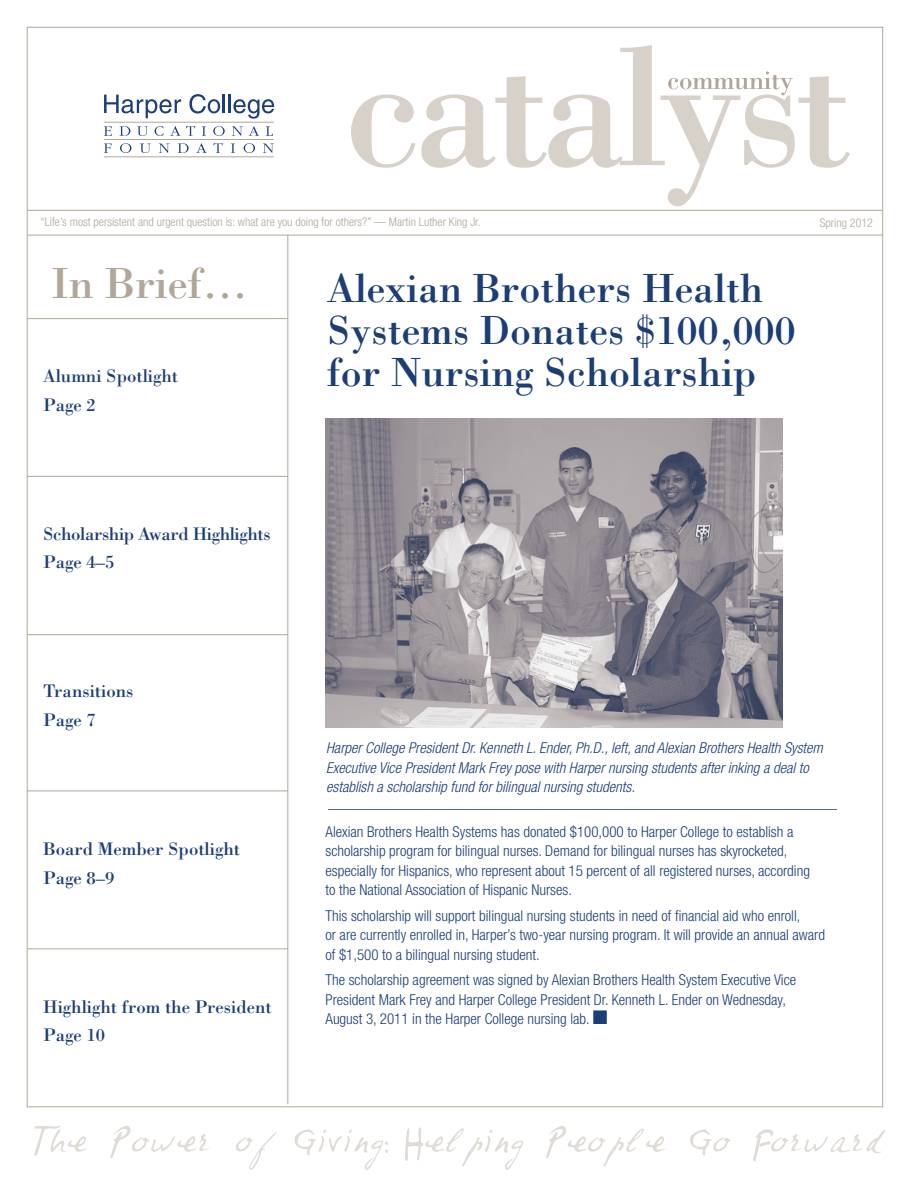
<style>
.page{position:relative;width:918px;height:1188px;background:#fff}
.page>*{position:absolute;margin:0;border:0;box-sizing:border-box;transform-origin:0 0}
.t1{font:45px "Bodoni";color:#b0a798}
.t2{font:42px/42px "Bodoni";color:#1b3e77}
.t3{font:18.75px/28.5px "Bodoni";color:#1b3e77}
.t4{font:18.75px/28.5px "Bodoni";letter-spacing:-.02em;color:#1b3e77}
.t5{font:300 condensed 15px/19.5px "Helvetica Neue LT Std";color:#1b3e77}
.t6{font:italic 300 condensed 15px/19.5px "Helvetica Neue LT Std";color:#1b3e77}
.t7{font:300 condensed 12px "Helvetica Neue LT Std";color:#b0a798}
</style>
<div class="page">
<svg style="left:351px;top:94px;width:64px;height:74px"></svg>
<svg style="left:421px;top:45px;width:429px;height:161px"></svg>
<hr style="left:104px;top:139px;width:170px;height:1px;background:#b0a798">
<hr style="left:104px;top:156px;width:170px;height:1px;background:#b0a798">
<hr style="left:104px;top:122px;width:170px;height:1px;background:#b0a798">
<svg style="left:104px;top:95px;width:77px;height:23px"></svg>
<svg style="left:189px;top:94px;width:36px;height:20px"></svg>
<hr style="left:228px;top:95px;width:3px;height:18px;background:#1b3e77">
<svg style="left:233px;top:99px;width:41px;height:20px"></svg>
<svg style="left:104px;top:126px;width:8px;height:10px"></svg>
<svg style="left:119px;top:126px;width:11px;height:10px"></svg>
<svg style="left:137px;top:126px;width:11px;height:10px"></svg>
<svg style="left:155px;top:126px;width:9px;height:10px"></svg>
<svg style="left:170px;top:126px;width:25px;height:10px"></svg>
<svg style="left:202px;top:126px;width:4px;height:10px"></svg>
<svg style="left:213px;top:126px;width:12px;height:10px"></svg>
<svg style="left:232px;top:126px;width:11px;height:10px"></svg>
<svg style="left:249px;top:126px;width:10px;height:10px"></svg>
<svg style="left:266px;top:126px;width:7px;height:10px"></svg>
<svg style="left:104px;top:143px;width:8px;height:10px"></svg>
<svg style="left:120px;top:143px;width:11px;height:10px"></svg>
<svg style="left:140px;top:143px;width:11px;height:10px"></svg>
<svg style="left:159px;top:143px;width:11px;height:10px"></svg>
<svg style="left:178px;top:143px;width:11px;height:10px"></svg>
<svg style="left:196px;top:143px;width:11px;height:10px"></svg>
<svg style="left:213px;top:143px;width:10px;height:10px"></svg>
<svg style="left:231px;top:143px;width:4px;height:10px"></svg>
<svg style="left:244px;top:143px;width:11px;height:10px"></svg>
<svg style="left:263px;top:143px;width:11px;height:10px"></svg>
<hr style="left:27px;top:210px;width:856px;height:1px;background:#b0a798">
<hr style="left:27px;top:235px;width:856px;height:1px;background:#b0a798">
<svg style="left:405px;top:1127px;width:118px;height:43px"></svg>
<svg style="left:546px;top:1126px;width:119px;height:41px"></svg>
<svg style="left:690px;top:1129px;width:41px;height:27px"></svg>
<svg style="left:753px;top:1129px;width:132px;height:33px"></svg>
<svg style="left:34px;top:1126px;width:53px;height:30px"></svg>
<svg style="left:110px;top:1126px;width:99px;height:32px"></svg>
<svg style="left:235px;top:1132px;width:42px;height:38px"></svg>
<svg style="left:294px;top:1129px;width:94px;height:41px"></svg>
<hr style="left:288px;top:235px;width:1px;height:869px;background:#b0a798">
<hr style="left:27px;top:318px;width:261px;height:1px;background:#b0a798">
<hr style="left:329px;top:810px;width:508px;height:1px;background:#546294">
<hr style="left:27px;top:476px;width:261px;height:1px;background:#b0a798">
<hr style="left:27px;top:634px;width:261px;height:1px;background:#b0a798">
<hr style="left:27px;top:791px;width:261px;height:1px;background:#b0a798">
<hr style="left:27px;top:949px;width:261px;height:1px;background:#b0a798">
<img style="left:326px;top:418px;width:457px;height:309px">
<p class="t7" style="left:40px;top:217px;width:442px">“Life’s most persistent and urgent question is: what are you doing for others?” — Martin Luther King Jr.</p>
<p class="t7" style="left:820px;top:218px;width:55px">Spring 2012</p>
<h1 class="t1" style="left:51px;top:267px;width:198px">In Brief...</h1>
<h2 class="t2" style="left:327px;top:271px;width:470px">Alexian Brothers Health<br>Systems Donates $100,000 for Nursing Scholarship</h2>
<p class="t3" style="left:43px;top:364px;width:136px">Alumni Spotlight<br>Page 2</p>
<p class="t4" style="left:43px;top:521px;width:229px">Scholarship Award Highlights<br>Page 4–5</p>
<p class="t3" style="left:43px;top:679px;width:92px">Transitions<br>Page 7</p>
<p class="t3" style="left:43px;top:837px;width:198px">Board Member Spotlight<br>Page 8–9</p>
<p class="t3" style="left:43px;top:994px;width:230px">Highlight from the President<br>Page 10</p>
<p class="t6" style="left:326px;top:739px;width:498px">Harper College President Dr. Kenneth L. Ender, Ph.D., left, and Alexian Brothers Health System<br>Executive Vice President Mark Frey pose with Harper nursing students after inking a deal to establish a scholarship fund for bilingual nursing students.</p>
<p class="t5" style="left:326px;top:823px;width:486px">Alexian Brothers Health Systems has donated $100,000 to Harper College to establish a scholarship program for bilingual nurses. Demand for bilingual nurses has skyrocketed, especially for Hispanics, who represent about 15 percent of all registered nurses, according to the National Association of Hispanic Nurses.</p>
<p class="t5" style="left:326px;top:907px;width:501px">This scholarship will support bilingual nursing students in need of financial aid who enroll,<br>or are currently enrolled in, Harper’s two-year nursing program. It will provide an annual award of $1,500 to a bilingual nursing student.</p>
<p class="t5" style="left:326px;top:972px;width:472px">The scholarship agreement was signed by Alexian Brothers Health System Executive Vice<br>President Mark Frey and Harper College President Dr. Kenneth L. Ender on Wednesday,<br>August 3, 2011 in the Harper College nursing lab.</p>
</div>
